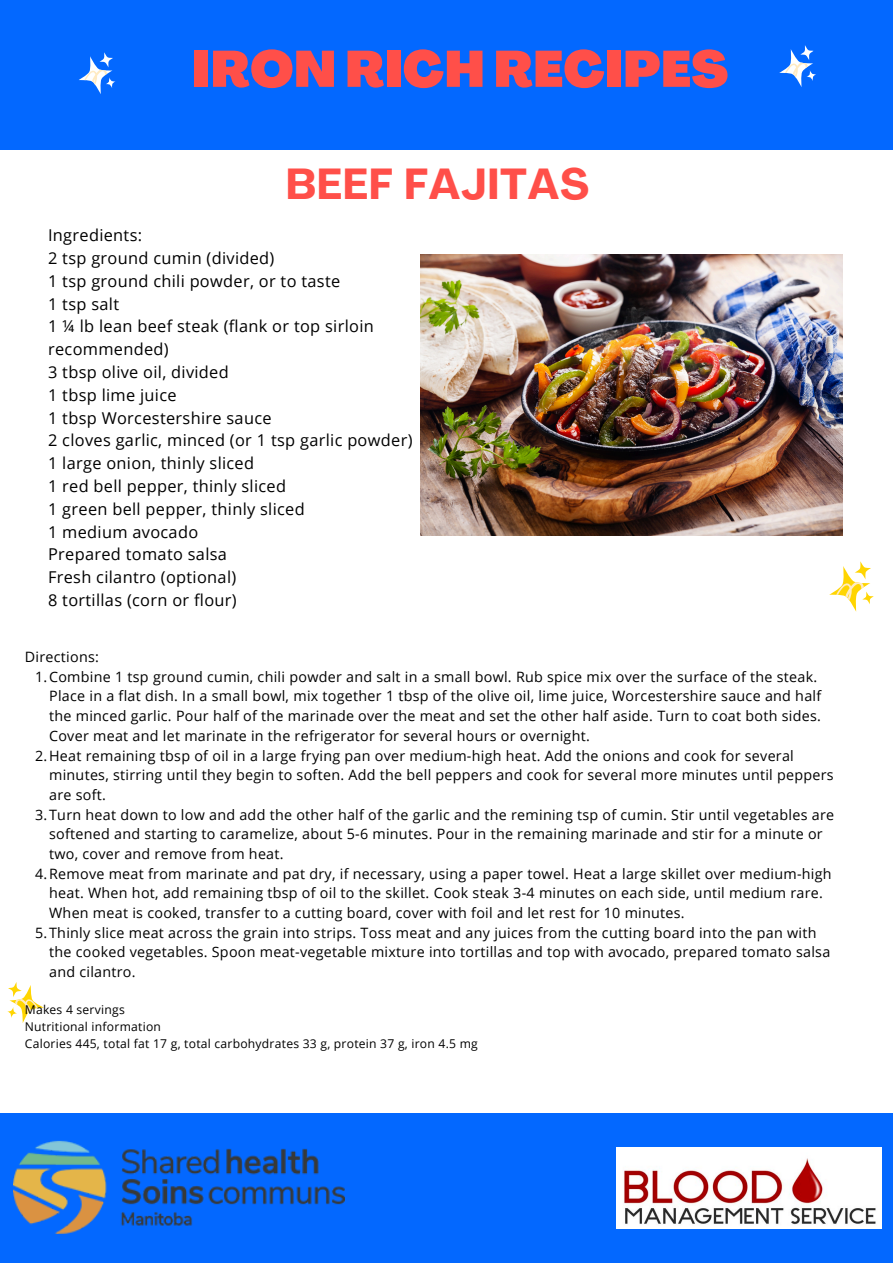
<style>
.page{position:relative;width:893px;height:1263px;background:#fff}
.page>*{position:absolute;margin:0;border:0;box-sizing:border-box;transform-origin:0 0}
.t1{font:900 50.25px "Agrandir";color:#ff4f49}
.t2{font:700 42.83px "Agrandir";letter-spacing:.02em;color:#ff4f49}
.t3{font:16.35px/22.8px "Open Sans";letter-spacing:.02em;color:#000}
.t4{font:14.25px/19.6px "Open Sans";letter-spacing:.02em;color:#000}
.t5{font:12.15px "Open Sans";letter-spacing:.02em;color:#000}
</style>
<div class="page">
<div style="left:0;top:1113px;width:893px;height:150px;background:#0368ff"></div>
<svg style="left:829px;top:561px;width:45px;height:51px"></svg>
<svg style="left:7px;top:982px;width:37px;height:41px"></svg>
<div style="left:0;top:0;width:893px;height:150px;background:#0368ff"></div>
<svg style="left:79px;top:52px;width:37px;height:42px"></svg>
<svg style="left:779px;top:45px;width:37px;height:42px"></svg>
<img style="left:14px;top:1140px;width:330px;height:94px">
<img style="left:617px;top:1147px;width:264px;height:82px">
<img style="left:420px;top:254px;width:422px;height:282px">
<h2 class="t1" style="left:192px;top:49px;width:537px">IRON RICH RECIPES</h2>
<p class="t2" style="left:286px;top:167px;width:305px">BEEF FAJITAS</p>
<h3 class="t3" style="left:48px;top:223px;width:366px">Ingredients:<br>2 tsp ground cumin (divided)<br>1 tsp ground chili powder, or to taste<br>1 tsp salt<br>1 ¼ lb lean beef steak (flank or top sirloin recommended)<br>3 tbsp olive oil, divided<br>1 tbsp lime juice<br>1 tbsp Worcestershire sauce<br>2 cloves garlic, minced (or 1 tsp garlic powder)<br>1 large onion, thinly sliced<br>1 red bell pepper, thinly sliced<br>1 green bell pepper, thinly sliced<br>1 medium avocado<br>Prepared tomato salsa<br>Fresh cilantro (optional)<br>8 tortillas (corn or flour)</h3>
<p class="t4" style="left:25px;top:647px;width:76px">Directions:</p>
<h4 class="t4" style="left:49px;top:666px;width:773px;text-indent:-14px">1.Combine 1 tsp ground cumin, chili powder and salt in a small bowl. Rub spice mix over the surface of the steak.<br>Place in a flat dish. In a small bowl, mix together 1 tbsp of the olive oil, lime juice, Worcestershire sauce and half the minced garlic. Pour half of the marinade over the meat and set the other half aside. Turn to coat both sides.<br>Cover meat and let marinate in the refrigerator for several hours or overnight.</h4>
<p class="t4" style="left:49px;top:745px;width:786px;text-indent:-14px">2.Heat remaining tbsp of oil in a large frying pan over medium-high heat. Add the onions and cook for several minutes, stirring until they begin to soften. Add the bell peppers and cook for several more minutes until peppers are soft.</p>
<p class="t4" style="left:49px;top:804px;width:786px;text-indent:-14px">3.Turn heat down to low and add the other half of the garlic and the remining tsp of cumin. Stir until vegetables are softened and starting to caramelize, about 5-6 minutes. Pour in the remaining marinade and stir for a minute or two, cover and remove from heat.</p>
<p class="t4" style="left:49px;top:863px;width:784px;text-indent:-14px">4.Remove meat from marinate and pat dry, if necessary, using a paper towel. Heat a large skillet over medium-high heat. When hot, add remaining tbsp of oil to the skillet. Cook steak 3-4 minutes on each side, until medium rare.<br>When meat is cooked, transfer to a cutting board, cover with foil and let rest for 10 minutes.</p>
<p class="t4" style="left:49px;top:922px;width:782px;text-indent:-14px">5.Thinly slice meat across the grain into strips. Toss meat and any juices from the cutting board into the pan with the cooked vegetables. Spoon meat-vegetable mixture into tortillas and top with avocado, prepared tomato salsa and cilantro.</p>
<p class="t5" style="left:25px;top:1001px;width:101px">Makes 4 servings</p>
<p class="t5" style="left:25px;top:1018px;width:138px">Nutritional information</p>
<p class="t5" style="left:25px;top:1035px;width:454px">Calories 445, total fat 17 g, total carbohydrates 33 g, protein 37 g, iron 4.5 mg</p>
</div>
